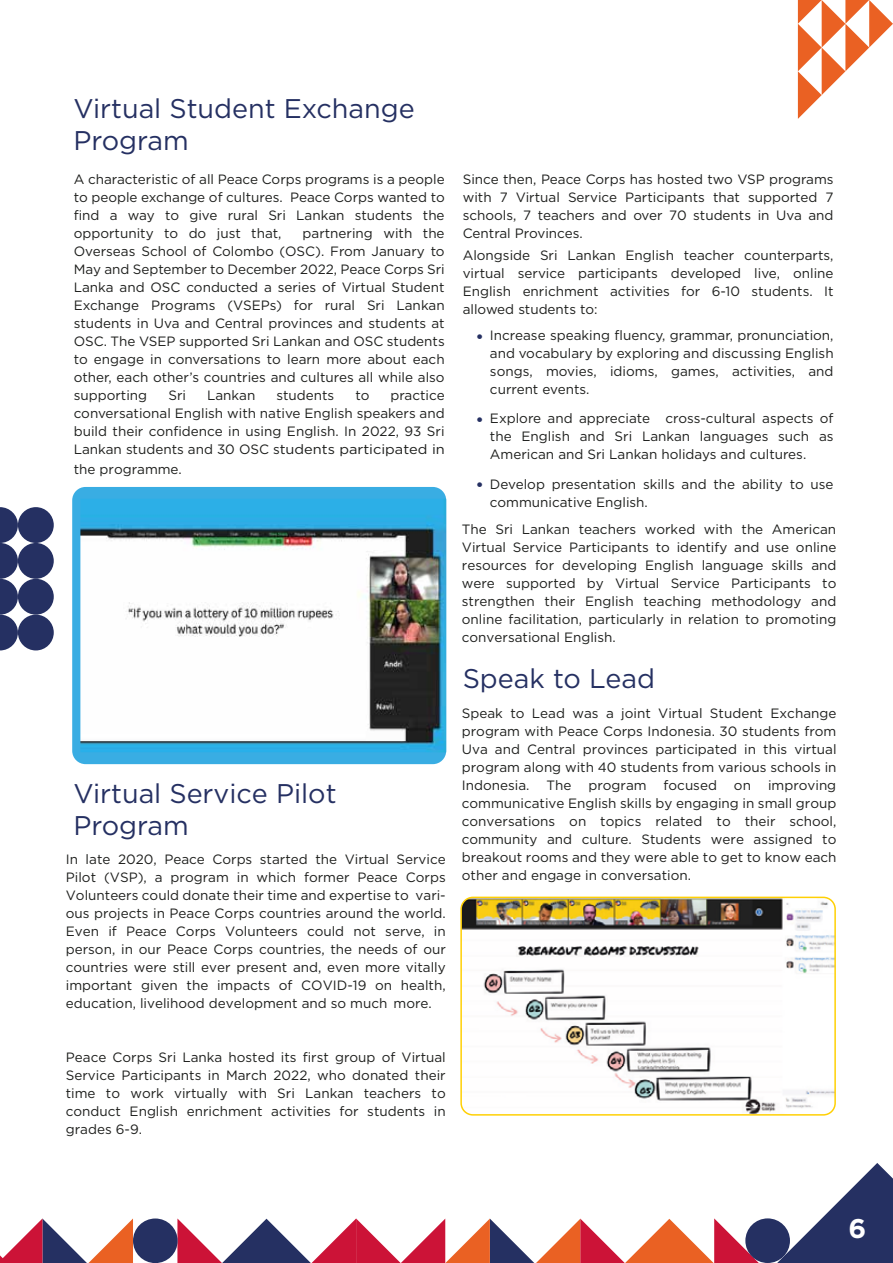
<style>
.page{position:relative;width:893px;height:1263px;background:#fff}
.page>*{position:absolute;margin:0;border:0;box-sizing:border-box;transform-origin:0 0}
.t1{font:27px/32.4px "Gotham";color:#253062}
.t2{font:700 27px "Gotham";color:#fff}
.t3{font:18px "Gotham";color:#253062}
.t4{font:13.5px/18px "Gotham";color:#1d1e1c;text-align:justify}
</style>
<div class="page">
<svg style="left:798px;top:0;width:95px;height:119px"></svg>
<div style="left:72px;top:487px;width:374px;height:277px;background:#39ade3"></div>
<img style="left:80px;top:499px;width:366px;height:253px">
<img style="left:462px;top:897px;width:373px;height:218px">
<div style="left:460px;top:897px;width:376px;height:218px;border:2px solid #ffd004;border-radius:12px"></div>
<div style="left:18px;top:507px;width:36px;height:36px;background:#253062;border-radius:50%"></div>
<div style="left:18px;top:543px;width:36px;height:36px;background:#253062;border-radius:50%"></div>
<div style="left:18px;top:579px;width:36px;height:36px;background:#253062;border-radius:50%"></div>
<svg style="left:0;top:507px;width:18px;height:143px"></svg>
<div style="left:18px;top:615px;width:36px;height:35px;background:#253062;border-radius:50%"></div>
<svg style="left:777px;top:1163px;width:116px;height:100px"></svg>
<svg style="left:0;top:1218px;width:133px;height:45px"></svg>
<div style="left:133px;top:1218px;width:45px;height:45px;background:#253062;border-radius:50%"></div>
<div style="left:745px;top:1218px;width:45px;height:45px;background:#253062;border-radius:50%"></div>
<svg style="left:177px;top:1218px;width:582px;height:45px"></svg>
<h1 class="t1" style="left:73px;top:91px;width:343px">Virtual Student Exchange<br>Program</h1>
<p class="t4" style="left:74px;top:170px;width:373px">A characteristic of all Peace Corps programs is a people to people exchange of cultures. Peace Corps wanted to find a way to give rural Sri Lankan students the opportunity to do just that,</p>
<p class="t4" style="left:74px;top:224px;width:372px;text-indent:229px">partnering with the Overseas School of Colombo (OSC). From January to May and September to December 2022, Peace Corps Sri Lanka and OSC conducted a series of Virtual Student Exchange Programs (VSEPs) for rural Sri Lankan students in Uva and Central provinces and students at OSC. The VSEP supported Sri Lankan and OSC students to engage in conversations to learn more about each other, each other’s countries and cultures all while also supporting</p>
<p class="t4" style="left:168px;top:386px;width:19px">Sri</p>
<p class="t4" style="left:207px;top:386px;width:50px">Lankan</p>
<p class="t4" style="left:276px;top:386px;width:59px">students</p>
<p class="t4" style="left:355px;top:386px;width:15px">to</p>
<p class="t4" style="left:74px;top:386px;width:373px;text-indent:317px">practice conversational English with native English speakers and build their confidence in using English. In 2022, 93 Sri Lankan students and 30 OSC students participated in</p>
<p class="t4" style="left:74px;top:460px;width:110px">the programme.</p>
<h1 class="t1" style="left:73px;top:777px;width:265px">Virtual Service Pilot<br>Program</h1>
<p class="t4" style="left:66px;top:850px;width:382px">In late 2020, Peace Corps started the Virtual Service Pilot (VSP), a program in which former Peace Corps Volunteers could donate their time and expertise to vari&shy;ous projects in Peace Corps countries around the world.<br>Even if Peace Corps Volunteers could not serve, in person, in our Peace Corps countries, the needs of our countries were still ever present and, even more vitally important given the impacts of COVID-19 on health, education, livelihood development and so much more.</p>
<p class="t4" style="left:66px;top:1048px;width:381px">Peace Corps Sri Lanka hosted its first group of Virtual Service Participants in March 2022, who donated their time to work virtually with Sri Lankan teachers to conduct English enrichment activities for students in grades 6-9.</p>
<p class="t4" style="left:463px;top:170px;width:372px">Since then, Peace Corps has hosted two VSP programs with 7 Virtual Service Participants that supported 7 schools, 7 teachers and over 70 students in Uva and Central Provinces.</p>
<p class="t4" style="left:463px;top:246px;width:372px">Alongside Sri Lankan English teacher counterparts, virtual service participants developed live, online English enrichment activities for 6-10 students. It allowed students to:</p>
<h2 class="t3" style="left:476px;top:325px;width:10px">•</h2>
<h2 class="t3" style="left:476px;top:408px;width:10px">•</h2>
<h2 class="t3" style="left:476px;top:473px;width:10px">•</h2>
<p class="t4" style="left:490px;top:326px;width:345px">Increase speaking fluency, grammar, pronunciation, and vocabulary by exploring and discussing English songs, movies, idioms, games, activities, and current events.</p>
<p class="t4" style="left:490px;top:409px;width:345px">Explore and appreciate cross-cultural aspects of the English and Sri Lankan languages such as American and Sri Lankan holidays and cultures.</p>
<p class="t4" style="left:490px;top:475px;width:345px">Develop presentation skills and the ability to use communicative English.</p>
<p class="t4" style="left:462px;top:520px;width:376px">The Sri Lankan teachers worked with the American Virtual Service Participants to identify and use online resources for developing English language skills and were supported by Virtual Service Participants to strengthen their English teaching methodology and online facilitation, particularly in relation to promoting conversational English.</p>
<h1 class="t1" style="left:463px;top:661px;width:194px">Speak to Lead</h1>
<p class="t4" style="left:462px;top:704px;width:376px">Speak to Lead was a joint Virtual Student Exchange program with Peace Corps Indonesia. 30 students from Uva and Central provinces participated in this virtual program along with 40 students from various schools in Indonesia.</p>
<p class="t4" style="left:546px;top:776px;width:26px">The</p>
<p class="t4" style="left:588px;top:776px;width:60px">program</p>
<p class="t4" style="left:664px;top:776px;width:55px">focused</p>
<p class="t4" style="left:734px;top:776px;width:19px">on</p>
<p class="t4" style="left:462px;top:776px;width:376px;text-indent:306px">improving communicative English skills by engaging in small group conversations on topics related to their school, community and culture. Students were assigned to breakout rooms and they were able to get to know each other and engage in conversation.</p>
<h1 class="t2" style="left:848px;top:1210px;width:19px">6</h1>
</div>
